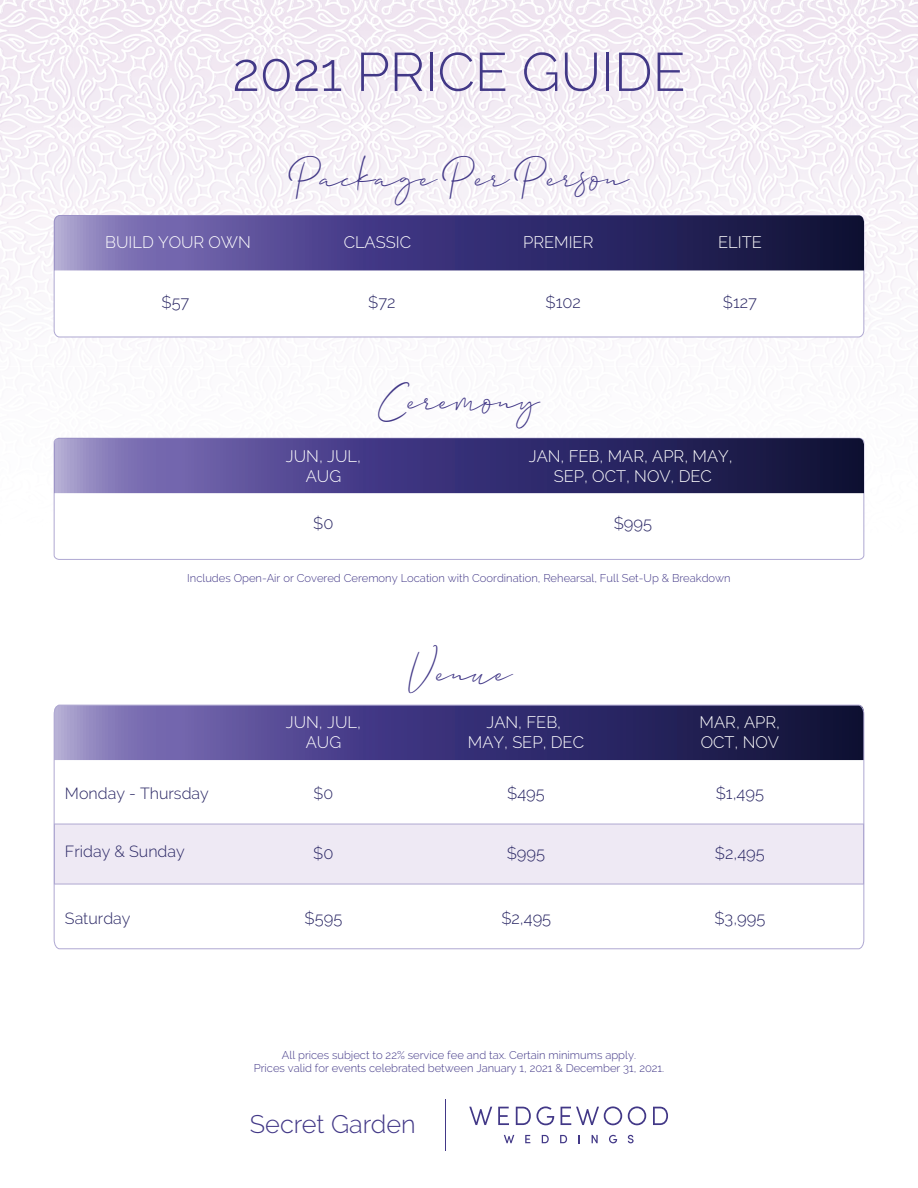
<style>
.page{position:relative;width:918px;height:1188px;background:#fff}
.page>*{position:absolute;margin:0;border:0;box-sizing:border-box;transform-origin:0 0}
.t1{font:300 54px "Raleway";color:#423887}
.t2{font:49.5px "Allison Script";color:#423887}
.t3{font:300 25.35px "Raleway";color:#423887}
.t4{font:300 16.65px/19.8px "Raleway";color:#fff;text-align:center}
.t5{font:300 16.5px "Raleway";color:#282563}
.t6{font:300 16.05px "Raleway";color:#282563}
.t7{font:300 11.25px/13.5px "Raleway";color:#423887;text-align:center}
</style>
<div class="page">
<img style="left:0;top:0;width:918px;height:1151px">
<svg style="left:54px;top:270px;width:810px;height:67px"></svg>
<svg style="left:54px;top:493px;width:810px;height:67px"></svg>
<svg style="left:54px;top:215px;width:810px;height:55px"></svg>
<svg style="left:54px;top:438px;width:810px;height:55px"></svg>
<svg style="left:54px;top:705px;width:810px;height:244px"></svg>
<svg style="left:504px;top:1135px;width:10px;height:8px"></svg>
<svg style="left:525px;top:1135px;width:5px;height:8px"></svg>
<svg style="left:542px;top:1135px;width:7px;height:8px"></svg>
<svg style="left:560px;top:1135px;width:7px;height:8px"></svg>
<svg style="left:578px;top:1135px;width:2px;height:8px"></svg>
<svg style="left:592px;top:1135px;width:6px;height:8px"></svg>
<svg style="left:609px;top:1135px;width:8px;height:8px"></svg>
<svg style="left:628px;top:1135px;width:6px;height:8px"></svg>
<svg style="left:469px;top:1107px;width:23px;height:18px"></svg>
<svg style="left:498px;top:1107px;width:11px;height:18px"></svg>
<svg style="left:516px;top:1106px;width:38px;height:19px"></svg>
<svg style="left:561px;top:1106px;width:61px;height:19px"></svg>
<svg style="left:628px;top:1106px;width:18px;height:19px"></svg>
<svg style="left:653px;top:1107px;width:15px;height:18px"></svg>
<hr style="left:446px;top:1099px;width:1px;height:52px;background:#423887">
<h1 class="t1" style="left:232px;top:40px;width:455px">2021 PRICE GUIDE</h1>
<h2 class="t2" style="left:292px;top:139px;width:336px">Package Per Person</h2>
<h3 class="t4" style="left:105px;top:233px;width:147px">BUILD YOUR OWN</h3>
<h3 class="t4" style="left:344px;top:233px;width:69px">CLASSIC</h3>
<h3 class="t4" style="left:523px;top:233px;width:72px">PREMIER</h3>
<h3 class="t4" style="left:718px;top:233px;width:45px">ELITE</h3>
<h3 class="t5" style="left:162px;top:293px;width:29px">$57</h3>
<h3 class="t5" style="left:368px;top:293px;width:29px">$72</h3>
<h3 class="t5" style="left:546px;top:293px;width:37px">$102</h3>
<h3 class="t5" style="left:723px;top:293px;width:36px">$127</h3>
<h3 class="t4" style="left:286px;top:446px;width:77px">JUN, JUL,<br>AUG</h3>
<h3 class="t5" style="left:313px;top:514px;width:22px">$0</h3>
<h2 class="t2" style="left:378px;top:362px;width:163px">Ceremony</h2>
<h3 class="t4" style="left:529px;top:446px;width:205px">JAN, FEB, MAR, APR, MAY,<br>SEP, OCT, NOV, DEC</h3>
<h3 class="t5" style="left:614px;top:514px;width:40px">$995</h3>
<p class="t7" style="left:187px;top:571px;width:545px">Includes Open-Air or Covered Ceremony Location with Coordination, Rehearsal, Full Set-Up &amp; Breakdown</p>
<h2 class="t2" style="left:408px;top:634px;width:103px">Venue</h2>
<h3 class="t4" style="left:286px;top:712px;width:77px">JUN, JUL,<br>AUG</h3>
<h3 class="t4" style="left:700px;top:712px;width:82px;text-align:left">MAR, APR,<br>OCT, NOV</h3>
<h3 class="t4" style="left:468px;top:712px;width:118px">JAN, FEB,<br>MAY, SEP, DEC</h3>
<h3 class="t6" style="left:65px;top:784px;width:145px">Monday - Thursday</h3>
<h3 class="t6" style="left:314px;top:784px;width:21px">$0</h3>
<h3 class="t6" style="left:65px;top:842px;width:121px">Friday &amp; Sunday</h3>
<h3 class="t5" style="left:313px;top:844px;width:22px">$0</h3>
<h3 class="t5" style="left:507px;top:784px;width:39px">$495</h3>
<h3 class="t5" style="left:507px;top:844px;width:40px">$995</h3>
<h3 class="t5" style="left:716px;top:784px;width:50px">$1,495</h3>
<h3 class="t5" style="left:715px;top:844px;width:51px">$2,495</h3>
<h3 class="t6" style="left:65px;top:909px;width:67px">Saturday</h3>
<h3 class="t5" style="left:305px;top:908px;width:39px">$595</h3>
<h3 class="t5" style="left:501px;top:908px;width:51px">$2,495</h3>
<h3 class="t5" style="left:714px;top:908px;width:53px">$3,995</h3>
<p class="t7" style="left:254px;top:1048px;width:412px">All prices subject to 22% service fee and tax. Certain minimums apply.<br>Prices valid for events celebrated between January 1, 2021 &amp; December 31, 2021.</p>
<h3 class="t3" style="left:250px;top:1109px;width:167px">Secret Garden</h3>
</div>
